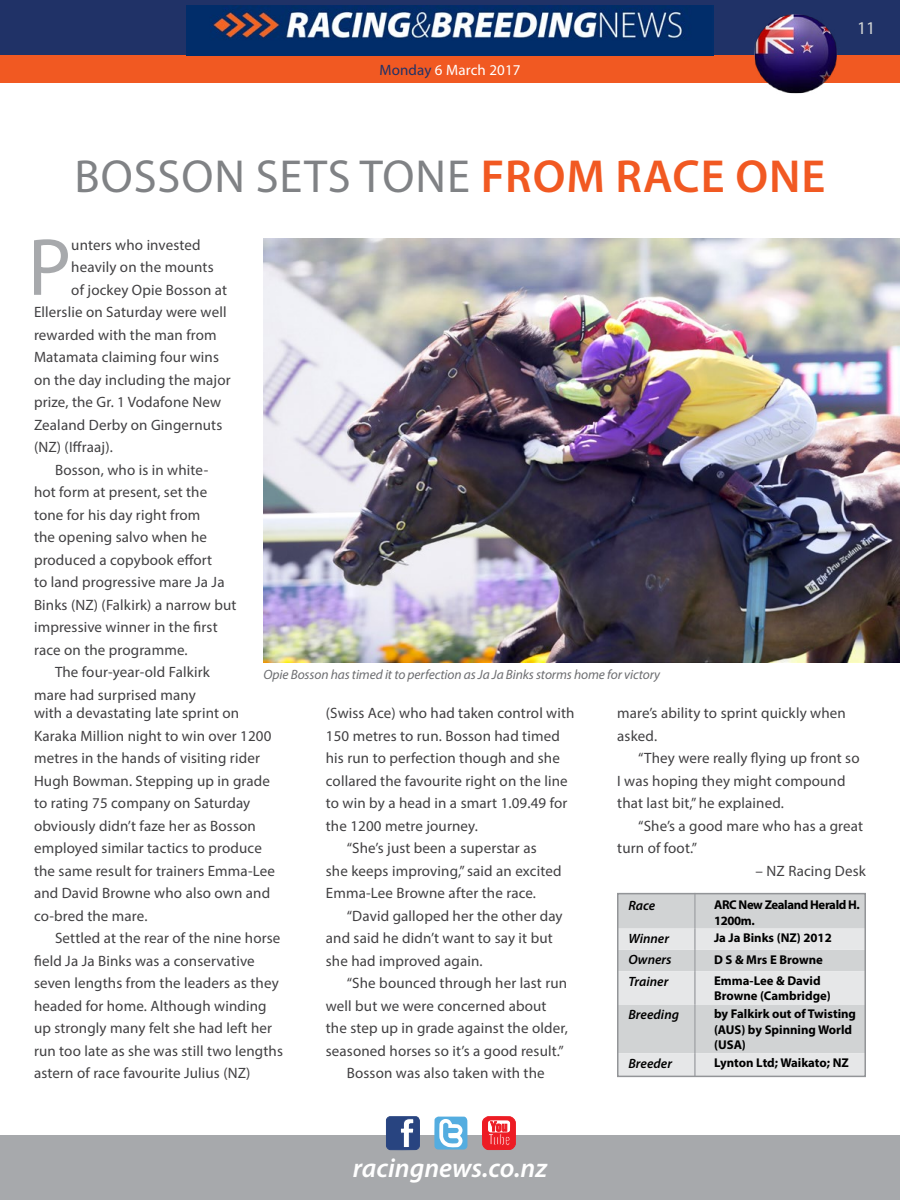
<style>
.page{position:relative;width:900px;height:1200px;background:#fff}
.page>*{position:absolute;margin:0;border:0;box-sizing:border-box;transform-origin:0 0}
.t1{font:81.75px "Myriad Pro";color:#a7a9ac}
.t2{font:46.5px "Myriad Pro";letter-spacing:.02em;color:#808285}
.t3{font:italic 600 27px "Myriad Pro";color:#fff}
.t4{font:18px "Myriad Pro";color:#d1d4d4}
.t5{font:15px/22.5px "Myriad Pro";letter-spacing:.01em;color:#414042}
.t6{font:15px "Myriad Pro";letter-spacing:.01em;color:#fff}
.t7{font:italic 13.5px "Myriad Pro";letter-spacing:-.01em;color:#6d6e71}
.t8{font:italic 600 13.5px "Myriad Pro";color:#000}
.t9{font:700 12.75px/15.3px "Myriad Pro";color:#000}
.t10{font:700 12.75px/15.3px "Myriad Pro";letter-spacing:-.03em;color:#000}
.s1{color:#203267}
.s2{font-weight:600;color:#f15922}
</style>
<div class="page">
<div style="left:0;top:0;width:900px;height:64px;background:#203267"></div>
<div style="left:0;top:1136px;width:900px;height:64px;background:#a7a9ac"></div>
<svg style="left:386px;top:1117px;width:34px;height:33px"></svg>
<svg style="left:434px;top:1117px;width:33px;height:33px"></svg>
<svg style="left:482px;top:1116px;width:34px;height:34px"></svg>
<div style="left:0;top:56px;width:900px;height:27px;background:#f15922"></div>
<img style="left:187px;top:5px;width:526px;height:50px">
<img style="left:264px;top:239px;width:636px;height:424px">
<svg style="left:620px;top:896px;width:243px;height:178px;background:#dadbdc"></svg>
<hr style="left:694px;top:893px;width:2px;height:36px;background:#a7a9ac">
<hr style="left:694px;top:929px;width:2px;height:21px;background:#a7a9ac">
<hr style="left:694px;top:950px;width:2px;height:21px;background:#a7a9ac">
<hr style="left:694px;top:971px;width:2px;height:34px;background:#a7a9ac">
<hr style="left:694px;top:1005px;width:2px;height:48px;background:#a7a9ac">
<hr style="left:694px;top:1053px;width:2px;height:23px;background:#a7a9ac">
<div style="left:617px;top:893px;width:249px;height:184px;border:2px solid #939598"></div>
<img style="left:752px;top:14px;width:88px;height:80px">
<p class="t6" style="left:379px;top:61px;width:143px"><span class="s1">Monday</span> 6 March 2017</p>
<h2 class="t2" style="left:75px;top:148px;width:747px">Bosson sets tone <span class="s2">FROM RACE ONE</span></h2>
<h1 class="t1" style="left:28px;top:217px;width:45px">P</h1>
<p class="t5" style="left:71px;top:233px;width:131px">unters who invested</p>
<p class="t5" style="left:71px;top:256px;width:144px">heavily on the mounts</p>
<p class="t5" style="left:71px;top:278px;width:157px">of jockey Opie Bosson at</p>
<p class="t5" style="left:34px;top:301px;width:194px">Ellerslie on Saturday were well</p>
<p class="t5" style="left:34px;top:323px;width:184px">rewarded with the man from</p>
<p class="t5" style="left:34px;top:346px;width:186px">Matamata claiming four wins</p>
<p class="t5" style="left:34px;top:368px;width:198px">on the day including the major</p>
<p class="t5" style="left:34px;top:391px;width:189px">prize, the Gr. 1 Vodafone New</p>
<p class="t5" style="left:34px;top:413px;width:190px">Zealand Derby on Gingernuts</p>
<p class="t5" style="left:34px;top:436px;width:80px">(NZ) (Iffraaj).</p>
<p class="t5" style="left:55px;top:458px;width:155px">Bosson, who is in white-</p>
<p class="t5" style="left:34px;top:481px;width:175px">hot form at present, set the</p>
<p class="t5" style="left:34px;top:503px;width:168px">tone for his day right from</p>
<p class="t5" style="left:34px;top:526px;width:175px">the opening salvo when he</p>
<p class="t5" style="left:34px;top:548px;width:180px">produced a copybook effort</p>
<p class="t5" style="left:34px;top:571px;width:192px">to land progressive mare Ja Ja</p>
<p class="t5" style="left:34px;top:593px;width:204px">Binks (NZ) (Falkirk) a narrow but</p>
<p class="t5" style="left:34px;top:616px;width:185px">impressive winner in the first</p>
<p class="t5" style="left:34px;top:638px;width:155px">race on the programme.</p>
<p class="t5" style="left:55px;top:661px;width:156px">The four-year-old Falkirk</p>
<p class="t5" style="left:34px;top:683px;width:163px">mare had surprised many</p>
<p class="t7" style="left:264px;top:666px;width:398px">Opie Bosson has timed it to perfection as Ja Ja Binks storms home for victory</p>
<p class="t4" style="left:857px;top:17px;width:20px">11</p>
<p class="t5" style="left:34px;top:701px;width:242px">with a devastating late sprint on Karaka Million night to win over 1200 metres in the hands of visiting rider Hugh Bowman. Stepping up in grade to rating 75 company on Saturday obviously didn’t faze her as Bosson employed similar tactics to produce the same result for trainers Emma-Lee and David Browne who also own and co-bred the mare.</p>
<p class="t5" style="left:34px;top:926px;width:250px;text-indent:21px">Settled at the rear of the nine horse field Ja Ja Binks was a conservative seven lengths from the leaders as they headed for home. Although winding up strongly many felt she had left her run too late as she was still two lengths astern of race favourite Julius (NZ)</p>
<p class="t5" style="left:326px;top:701px;width:250px">(Swiss Ace) who had taken control with</p>
<p class="t5" style="left:326px;top:724px;width:236px">150 metres to run. Bosson had timed</p>
<p class="t5" style="left:326px;top:746px;width:236px">his run to perfection though and she</p>
<p class="t5" style="left:326px;top:769px;width:243px">collared the favourite right on the line</p>
<p class="t5" style="left:326px;top:791px;width:243px">to win by a head in a smart 1.09.49 for</p>
<p class="t5" style="left:326px;top:814px;width:154px">the 1200 metre journey.</p>
<p class="t5" style="left:347px;top:836px;width:191px">“She’s just been a superstar as</p>
<p class="t5" style="left:326px;top:859px;width:237px">she keeps improving,” said an excited</p>
<p class="t5" style="left:326px;top:881px;width:212px">Emma-Lee Browne after the race.</p>
<p class="t5" style="left:347px;top:904px;width:217px">“David galloped her the other day</p>
<p class="t5" style="left:326px;top:926px;width:228px">and said he didn’t want to say it but</p>
<p class="t5" style="left:326px;top:949px;width:158px">she had improved again.</p>
<p class="t5" style="left:347px;top:971px;width:222px">“She bounced through her last run</p>
<p class="t5" style="left:326px;top:994px;width:222px">well but we were concerned about</p>
<p class="t5" style="left:326px;top:1016px;width:243px">the step up in grade against the older,</p>
<p class="t5" style="left:326px;top:1039px;width:239px">seasoned horses so it’s a good result.”</p>
<p class="t5" style="left:347px;top:1061px;width:199px">Bosson was also taken with the</p>
<h3 class="t3" style="left:353px;top:1150px;width:196px">racingnews.co.nz</h3>
<p class="t5" style="left:617px;top:701px;width:230px">mare’s ability to sprint quickly when asked.</p>
<p class="t5" style="left:617px;top:746px;width:244px;text-indent:21px">“They were really flying up front so<br>I was hoping they might compound that last bit,” he explained.</p>
<p class="t5" style="left:617px;top:814px;width:247px;text-indent:21px">“She’s a good mare who has a great turn of foot.”</p>
<p class="t5" style="left:756px;top:859px;width:112px">– NZ Racing Desk</p>
<p class="t8" style="left:629px;top:897px;width:28px">Race</p>
<p class="t10" style="left:714px;top:897px;width:147px">ARC New Zealand Herald H.<br>1200m.</p>
<p class="t8" style="left:629px;top:930px;width:42px">Winner</p>
<p class="t9" style="left:714px;top:930px;width:119px">Ja Ja Binks (NZ) 2012</p>
<p class="t8" style="left:629px;top:951px;width:45px">Owners</p>
<p class="t9" style="left:714px;top:951px;width:110px">D S &amp; Mrs E Browne</p>
<p class="t8" style="left:629px;top:972px;width:41px">Trainer</p>
<p class="t9" style="left:714px;top:973px;width:118px">Emma-Lee &amp; David<br>Browne (Cambridge)</p>
<p class="t8" style="left:629px;top:1006px;width:52px">Breeding</p>
<p class="t9" style="left:714px;top:1006px;width:143px">by Falkirk out of Twisting (AUS) by Spinning World (USA)</p>
<p class="t8" style="left:629px;top:1054px;width:45px">Breeder</p>
<p class="t9" style="left:714px;top:1055px;width:136px">Lynton Ltd; Waikato; NZ</p>
</div>
